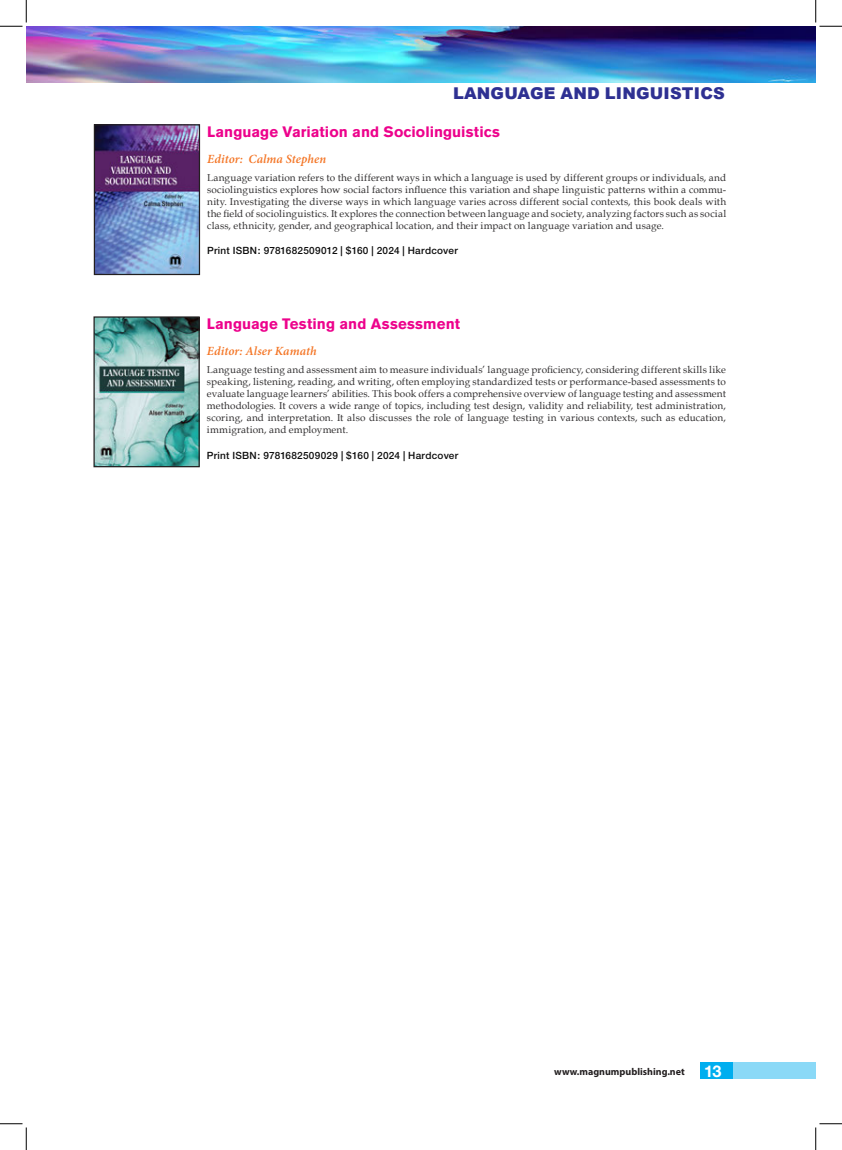
<style>
.page{position:relative;width:842px;height:1150px;background:#fff}
.page>*{position:absolute;margin:0;border:0;box-sizing:border-box;transform-origin:0 0}
.t1{font:900 16.25px "Arial";letter-spacing:.01em;color:#2e3092}
.contributor{font:700 16.25px "Helvetica Neue";color:#fff}
.BOOK_TITLE{font:700 15px "Akzidenz Grotesk BE";letter-spacing:.005em;color:#ed028c}
.contributor-2{font:italic 600 12.5px "Minion Pro";letter-spacing:.005em;color:#f47525}
.body{font:10px/12px "Book Antiqua";letter-spacing:.01em;color:#312f30;text-align:justify}
.PRICE{font:500 10px "Helvetica Neue";letter-spacing:.025em;color:#0d0d0d}
.t2{font:700 10px "Myriad Pro";color:#231f20}
</style>
<div class="page">
<img style="left:26px;top:26px;width:789px;height:56px">
<div style="left:700px;top:1062px;width:32px;height:17px;background:#00aeef"></div>
<div style="left:732px;top:1062px;width:83px;height:17px;background:#8ad9f7"></div>
<img style="left:96px;top:126px;width:102px;height:147px">
<div style="left:94px;top:124px;width:106px;height:151px;border:1px solid #231f20"></div>
<img style="left:95px;top:318px;width:103px;height:147px">
<div style="left:93px;top:316px;width:107px;height:151px;border:1px solid #231f20"></div>
<svg style="left:0;top:0;width:27px;height:27px"></svg>
<svg style="left:0;top:1123px;width:27px;height:27px"></svg>
<svg style="left:815px;top:0;width:27px;height:27px"></svg>
<svg style="left:815px;top:1123px;width:27px;height:27px"></svg>
<h1 class="t1" style="left:453px;top:82px;width:273px">LANGUAGE AND LINGUISTICS</h1>
<p class="BOOK_TITLE" style="left:207px;top:123px;width:294px">Language Variation and Sociolinguistics</p>
<p class="contributor-2" style="left:207px;top:150px;width:121px">Editor: Calma Stephen</p>
<p class="body" style="left:207px;top:171px;width:520px">Language variation refers to the different ways in which a language is used by different groups or individuals, and sociolinguistics explores how social factors influence this variation and shape linguistic patterns within a commu&shy;nity. Investigating the diverse ways in which language varies across different social contexts, this book deals with the field of sociolinguistics. It explores the connection between language and society, analyzing factors such as social class, ethnicity, gender, and geographical location, and their impact on language variation and usage.</p>
<p class="PRICE" style="left:207px;top:245px;width:252px">Print ISBN: 9781682509012 | $160 | 2024 | Hardcover</p>
<p class="BOOK_TITLE" style="left:207px;top:315px;width:255px">Language Testing and Assessment</p>
<p class="contributor-2" style="left:207px;top:343px;width:111px">Editor: Alser Kamath</p>
<p class="body" style="left:207px;top:363px;width:520px">Language testing and assessment aim to measure individuals’ language proficiency, considering different skills like speaking, listening, reading, and writing, often employing standardized tests or performance-based assessments to evaluate language learners’ abilities. This book offers a comprehensive overview of language testing and assessment methodologies. It covers a wide range of topics, including test design, validity and reliability, test administration, scoring, and interpretation. It also discusses the role of language testing in various contexts, such as education, immigration, and employment.</p>
<p class="PRICE" style="left:207px;top:449px;width:253px">Print ISBN: 9781682509029 | $160 | 2024 | Hardcover</p>
<p class="t2" style="left:554px;top:1065px;width:132px">www.magnumpublishing.net</p>
<p class="contributor" style="left:704px;top:1061px;width:19px">13</p>
</div>
